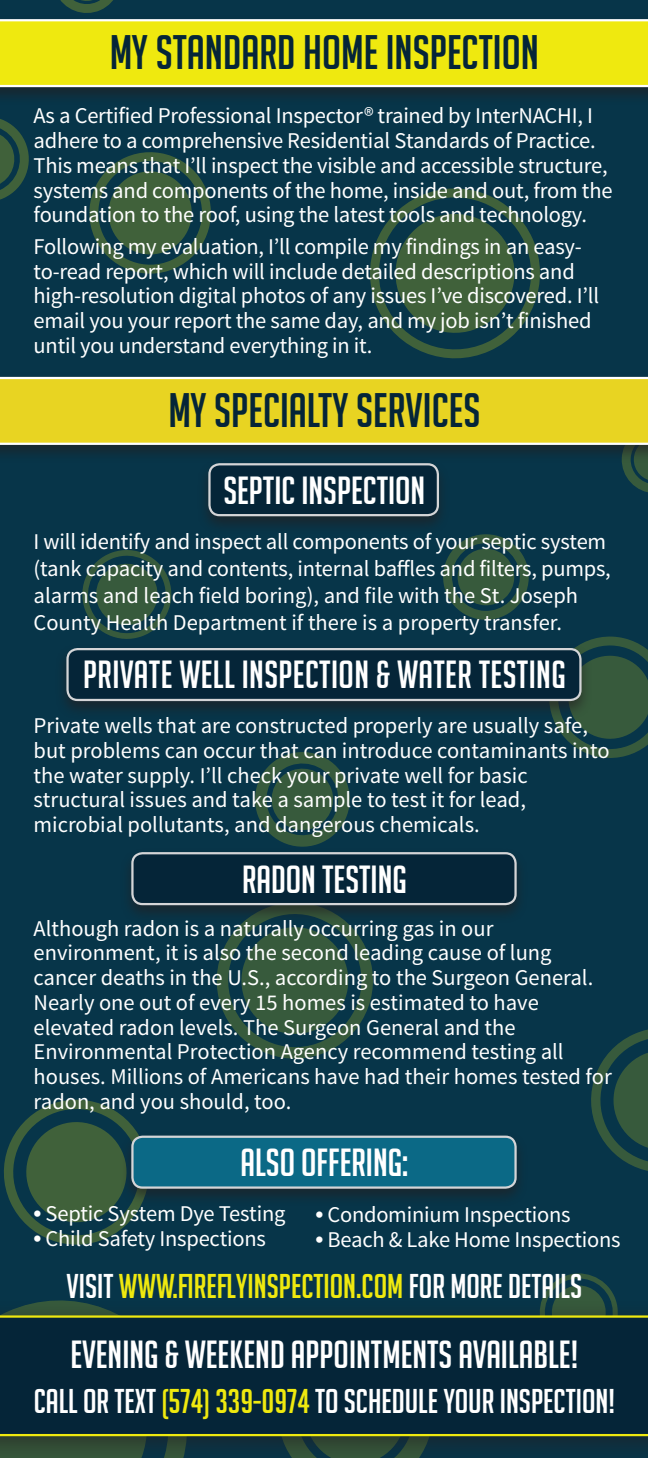
<style>
.page{position:relative;width:648px;height:1458px;background:#fff}
.page>*{position:absolute;margin:0;border:0;box-sizing:border-box;transform-origin:0 0}
.t1{font:47.25px "Big Noodle Titling";color:#052538}
.t2{font:38.25px "Big Noodle Titling";color:#fff}
.t3{font:33.52px "Big Noodle Titling";color:#fff}
.t4{font:33.52px "Big Noodle Titling";color:#efe90f}
.t5{font:22.5px/24.8px "Source Sans Pro";letter-spacing:-.01em;color:#fff}
.s1{font-family:"Baskerville";font-weight:700}
.s2{color:#fff}
.s3{color:#efe90f}
</style>
<div class="page">
<div style="left:0;top:0;width:648px;height:1299px;background:#073549"></div>
<svg style="left:195px;top:923px;width:200px;height:157px;background:#1b4443"></svg>
<svg style="left:242px;top:739px;width:121px;height:108px;background:#1c4543"></svg>
<svg style="left:70px;top:538px;width:114px;height:105px;background:#184244"></svg>
<div style="left:0;top:1259px;width:228px;height:40px;background:#073549"></div>
<svg style="left:568px;top:1004px;width:80px;height:192px;background:#133e45"></svg>
<svg style="left:547px;top:634px;width:101px;height:126px;background:#244b40"></svg>
<svg style="left:442px;top:533px;width:88px;height:88px;background:#234b41"></svg>
<svg style="left:621px;top:464px;width:27px;height:30px"></svg>
<svg style="left:527px;top:1261px;width:103px;height:38px;background:#113d46"></svg>
<svg style="left:0;top:1076px;width:173px;height:192px;background:#1c4543"></svg>
<svg style="left:70px;top:133px;width:160px;height:160px;background:#1a4343"></svg>
<svg style="left:0;top:106px;width:43px;height:110px;background:#164144"></svg>
<svg style="left:42px;top:0;width:89px;height:14px"></svg>
<svg style="left:343px;top:161px;width:224px;height:211px;background:#194344"></svg>
<div style="left:0;top:14px;width:648px;height:92px;background:#231f20;opacity:.65"></div>
<svg style="left:0;top:19px;width:648px;height:68px;background:#efea1e"></svg>
<div style="left:0;top:1299px;width:648px;height:159px;background:#231f20;opacity:.65"></div>
<div style="left:0;top:1315px;width:648px;height:121px;background:#052538"></div>
<div style="left:0;top:372px;width:648px;height:92px;background:#231f20;opacity:.65"></div>
<svg style="left:0;top:377px;width:648px;height:68px;background:#e9d630"></svg>
<div style="left:197px;top:458px;width:253px;height:76px;background:#231f20;opacity:.65"></div>
<div style="left:209px;top:464px;width:229px;height:51px;background:#052538;border-radius:10px"></div>
<div style="left:208px;top:463px;width:231px;height:53px;border:2px solid #d4d5d7;border-radius:10px"></div>
<div style="left:120px;top:847px;width:408px;height:76px;background:#231f20;opacity:.65"></div>
<div style="left:132px;top:853px;width:384px;height:51px;background:#052538;border-radius:10px"></div>
<div style="left:131px;top:852px;width:386px;height:53px;border:2px solid #d4d5d7;border-radius:10px"></div>
<div style="left:120px;top:1131px;width:408px;height:76px;background:#231f20;opacity:.65"></div>
<div style="left:132px;top:1137px;width:384px;height:51px;background:#0b6986;border-radius:10px"></div>
<div style="left:131px;top:1136px;width:386px;height:53px;border:2px solid #d4d5d7;border-radius:10px"></div>
<div style="left:55px;top:643px;width:538px;height:76px;background:#231f20;opacity:.65"></div>
<div style="left:68px;top:649px;width:512px;height:51px;background:#052538;border-radius:10px"></div>
<div style="left:66px;top:648px;width:516px;height:53px;border:2px solid #d4d5d7;border-radius:10px"></div>
<h1 class="t1" style="left:110px;top:27px;width:431px">MY STANDARD HOME INSPECTION</h1>
<p class="t5" style="left:34px;top:104px;width:580px">As a Certified Professional Inspector® trained by InterNACHI, I adhere to a comprehensive Residential Standards of Practice.<br>This means that I’ll inspect the visible and accessible structure, systems and components of the home, inside and out, from the foundation to the roof, using the latest tools and technology.</p>
<p class="t5" style="left:34px;top:234px;width:567px">Following my evaluation, I’ll compile my findings in an easy&shy;to-read report, which will include detailed descriptions and high-resolution digital photos of any issues I’ve discovered. I’ll email you your report the same day, and my job isn’t finished until you understand everything in it.</p>
<h1 class="t1" style="left:168px;top:385px;width:313px">MY SPECIALTY SERVICES</h1>
<h2 class="t2" style="left:223px;top:469px;width:204px">SEPTIC INSPECTION</h2>
<p class="t5" style="left:34px;top:528px;width:579px;line-height:27px">I will identify and inspect all components of your septic system (tank capacity and contents, internal baffles and filters, pumps, alarms and leach field boring), and file with the St. Joseph County Health Department if there is a property transfer.</p>
<h2 class="t2" style="left:83px;top:654px;width:484px">PRIVATE WELL INSPECTION &amp; WATER TESTING</h2>
<p class="t5" style="left:34px;top:714px;width:578px">Private wells that are constructed properly are usually safe, but problems can occur that can introduce contaminants into the water supply. I’ll check your private well for basic structural issues and take a sample to test it for lead, microbial pollutants, and dangerous chemicals.</p>
<h2 class="t2" style="left:242px;top:859px;width:166px">RADON TESTING</h2>
<p class="t5" style="left:34px;top:916px;width:580px">Although radon is a naturally occurring gas in our environment, it is also the second leading cause of lung cancer deaths in the U.S., according to the Surgeon General.<br>Nearly one out of every 15 homes is estimated to have elevated radon levels. The Surgeon General and the Environmental Protection Agency recommend testing all houses. Millions of Americans have had their homes tested for radon, and you should, too.</p>
<h2 class="t2" style="left:241px;top:1142px;width:169px">ALSO OFFERING:</h2>
<p class="t5" style="left:34px;top:1202px;width:253px"><span class="s1">•</span> Septic System Dye Testing</p>
<p class="t5" style="left:34px;top:1227px;width:234px"><span class="s1">•</span> Child Safety Inspections</p>
<h3 class="t4" style="left:67px;top:1268px;width:517px"><span class="s2">VISIT</span> WWW.FIREFLYINSPECTION.COM <span class="s2">FOR MORE DETAILS</span></h3>
<p class="t5" style="left:315px;top:1203px;width:257px"><span class="s1">•</span> Condominium Inspections</p>
<p class="t5" style="left:315px;top:1227px;width:307px"><span class="s1">•</span> Beach &amp; Lake Home Inspections</p>
<h2 class="t2" style="left:71px;top:1333px;width:509px">EVENING &amp; WEEKEND APPOINTMENTS AVAILABLE!</h2>
<h3 class="t3" style="left:34px;top:1383px;width:583px">CALL OR TEXT <span class="s3">(574) 339-0974</span> TO SCHEDULE YOUR INSPECTION!</h3>
</div>
